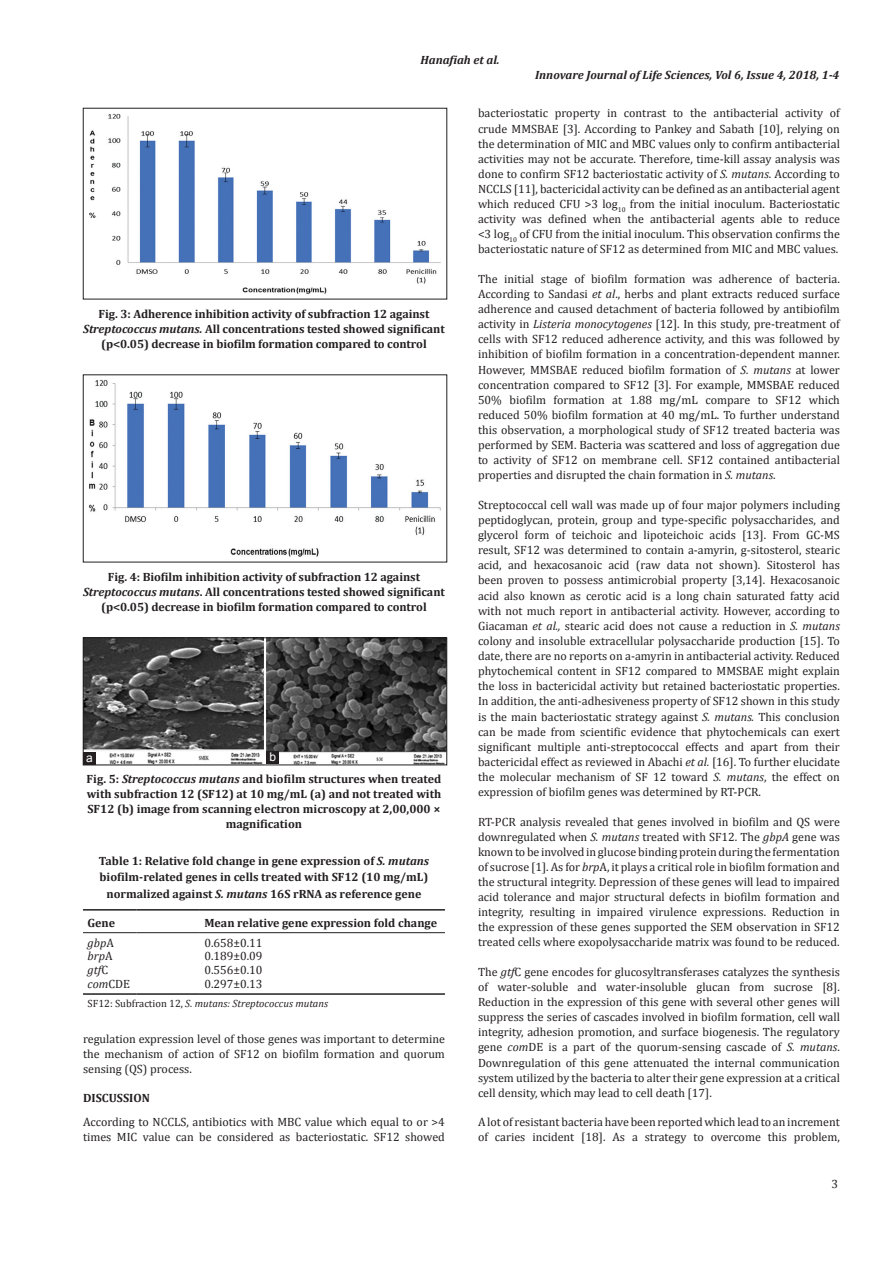
<style>
.page{position:relative;width:894px;height:1263px;background:#fff}
.page>*{position:absolute;margin:0;border:0;box-sizing:border-box;transform-origin:0 0}
.TX{font:12px/15.1px "Cambria";color:#231f20;text-align:justify}
.FGC{font:700 12px/15px "Cambria";letter-spacing:-.005em;color:#231f20;text-align:center}
.TT{font:700 12px/16.5px "Cambria";color:#231f20;text-align:center}
.RH{font:italic 700 12px "Cambria";color:#231f20}
.TCH{font:700 12px "Cambria";color:#231f20}
.TB{font:12px "Cambria";color:#231f20}
.TB-2{font:italic 12px "Cambria";color:#231f20}
.TBL{font:12px "Cambria";color:#231f20}
.TBL-2{font:italic 12px "Cambria";color:#231f20}
.LABEL{font:12px "Arial";color:#fff}
.F_No{font:12px "Cambria";color:#231f20}
.TFN{font:italic 10.5px "Cambria";color:#231f20}
.s1{font-style:italic}
.s2{font-style:normal}
</style>
<div class="page">
<img style="left:89px;top:113px;width:352px;height:181px">
<img style="left:89px;top:379px;width:352px;height:178px">
<hr style="left:83px;top:993px;width:53px;height:1px;background:#231f20">
<hr style="left:136px;top:993px;width:64px;height:1px;background:#231f20">
<hr style="left:200px;top:993px;width:245px;height:1px;background:#231f20">
<hr style="left:83px;top:909px;width:53px;height:1px;background:#231f20">
<hr style="left:136px;top:909px;width:64px;height:1px;background:#231f20">
<hr style="left:200px;top:909px;width:245px;height:1px;background:#231f20">
<hr style="left:83px;top:932px;width:53px;height:1px;background:#231f20">
<hr style="left:136px;top:932px;width:64px;height:1px;background:#231f20">
<hr style="left:200px;top:932px;width:245px;height:1px;background:#231f20">
<img style="left:85px;top:639px;width:360px;height:124px">
<div style="left:83px;top:637px;width:364px;height:128px;border:1px solid #231f20"></div>
<div style="left:83px;top:752px;width:13px;height:13px;background:#231f20"></div>
<div style="left:266px;top:751px;width:13px;height:13px;background:#231f20"></div>
<p class="RH" style="left:420px;top:51px;width:80px">Hanafiah et al.</p>
<p class="RH" style="left:535px;top:66px;width:306px">Innovare Journal of Life Sciences, Vol 6, Issue 4, 2018, 1-4</p>
<p class="FGC" style="left:83px;top:306px;width:363px">Fig. 3: Adherence inhibition activity of subfraction 12 against<br><span class="s1">Streptococcus mutans.</span> All concentrations tested showed significant (p&lt;0.05) decrease in biofilm formation compared to control</p>
<p class="FGC" style="left:83px;top:568px;width:363px">Fig. 4: Biofilm inhibition activity of subfraction 12 against<br><span class="s1">Streptococcus mutans</span>. All concentrations tested showed significant (p&lt;0.05) decrease in biofilm formation compared to control</p>
<p class="LABEL" style="left:86px;top:749px;width:8px">a</p>
<p class="LABEL" style="left:269px;top:748px;width:8px">b</p>
<p class="FGC" style="left:87px;top:771px;width:356px">Fig. 5: <span class="s1">Streptococcus mutans</span> and biofilm structures when treated with subfraction 12 (SF12) at 10 mg/mL (a) and not treated with SF12 (b) image from scanning electron microscopy at 2,00,000 × magnification</p>
<p class="TT" style="left:99px;top:852px;width:332px">Table 1: Relative fold change in gene expression of <span class="s1">S. mutans </span>biofilm‑related genes in cells treated with SF12 (10 mg/mL) normalized against <span class="s1">S. mutans</span> 16S rRNA as reference gene</p>
<p class="TCH" style="left:87px;top:914px;width:29px">Gene</p>
<p class="TCH" style="left:204px;top:914px;width:234px">Mean relative gene expression fold change</p>
<p class="TB-2" style="left:87px;top:934px;width:28px">gbp<span class="s2">A</span></p>
<p class="TB" style="left:204px;top:935px;width:60px">0.658±0.11</p>
<p class="TB-2" style="left:87px;top:947px;width:26px">brp<span class="s2">A</span></p>
<p class="TB" style="left:204px;top:949px;width:60px">0.189±0.09</p>
<p class="TB-2" style="left:87px;top:961px;width:22px">gtf<span class="s2">C</span></p>
<p class="TB" style="left:204px;top:963px;width:60px">0.556±0.10</p>
<p class="TBL-2" style="left:87px;top:975px;width:44px">com<span class="s2">CDE</span></p>
<p class="TBL" style="left:204px;top:977px;width:60px">0.297±0.13</p>
<p class="TFN" style="left:87px;top:995px;width:242px"><span class="s2">SF12: Subfraction 12,</span> S. mutans: Streptococcus mutans</p>
<p class="TX" style="left:83px;top:1031px;width:363px">regulation expression level of those genes was important to determine the mechanism of action of SF12 on biofilm formation and quorum sensing (QS) process.</p>
<h1 class="FGC" style="left:83px;top:1090px;width:68px">DISCUSSION</h1>
<p class="TX" style="left:83px;top:1114px;width:363px">According to NCCLS, antibiotics with MBC value which equal to or &gt;4 times MIC value can be considered as bacteriostatic. SF12 showed</p>
<p class="TX" style="left:478px;top:106px;width:363px">bacteriostatic property in contrast to the antibacterial activity of crude MMSBAE [3]. According to Pankey and Sabath [10], relying on the determination of MIC and MBC values only to confirm antibacterial activities may not be accurate. Therefore, time-kill assay analysis was done to confirm SF12 bacteriostatic activity of <span class="s1">S. mutans</span>. According to NCCLS [11], bactericidal activity can be defined as an antibacterial agent which reduced CFU &gt;3 log<sub>10</sub> from the initial inoculum. Bacteriostatic activity was defined when the antibacterial agents able to reduce &lt;3 log<sub>10</sub> of CFU from the initial inoculum. This observation confirms the bacteriostatic nature of SF12 as determined from MIC and MBC values.</p>
<p class="TX" style="left:478px;top:271px;width:363px">The initial stage of biofilm formation was adherence of bacteria.<br>According to Sandasi <span class="s1">et al</span>., herbs and plant extracts reduced surface adherence and caused detachment of bacteria followed by antibiofilm activity in <span class="s1">Listeria monocytogenes</span> [12]. In this study, pre-treatment of cells with SF12 reduced adherence activity, and this was followed by inhibition of biofilm formation in a concentration-dependent manner.<br>However, MMSBAE reduced biofilm formation of <span class="s1">S. mutans</span> at lower concentration compared to SF12 [3]. For example, MMSBAE reduced 50% biofilm formation at 1.88 mg/mL compare to SF12 which reduced 50% biofilm formation at 40 mg/mL. To further understand this observation, a morphological study of SF12 treated bacteria was performed by SEM. Bacteria was scattered and loss of aggregation due to activity of SF12 on membrane cell. SF12 contained antibacterial properties and disrupted the chain formation in <span class="s1">S. mutans</span>.</p>
<p class="TX" style="left:478px;top:497px;width:363px">Streptococcal cell wall was made up of four major polymers including peptidoglycan, protein, group and type-specific polysaccharides, and glycerol form of teichoic and lipoteichoic acids [13]. From GC-MS result, SF12 was determined to contain a-amyrin, g-sitosterol, stearic acid, and hexacosanoic acid (raw data not shown). Sitosterol has been proven to possess antimicrobial property [3,14]. Hexacosanoic acid also known as cerotic acid is a long chain saturated fatty acid with not much report in antibacterial activity. However, according to Giacaman <span class="s1">et al.,</span> stearic acid does not cause a reduction in <span class="s1">S. mutans </span>colony and insoluble extracellular polysaccharide production [15]. To date, there are no reports on a-amyrin in antibacterial activity. Reduced phytochemical content in SF12 compared to MMSBAE might explain the loss in bactericidal activity but retained bacteriostatic properties.<br>In addition, the anti-adhesiveness property of SF12 shown in this study is the main bacteriostatic strategy against <span class="s1">S. mutans.</span> This conclusion can be made from scientific evidence that phytochemicals can exert significant multiple anti-streptococcal effects and apart from their bactericidal effect as reviewed in Abachi <span class="s1">et al.</span> [16]. To further elucidate the molecular mechanism of SF 12 toward <span class="s1">S. mutans</span>, the effect on expression of biofilm genes was determined by RT-PCR.</p>
<p class="TX" style="left:478px;top:813px;width:363px">RT-PCR analysis revealed that genes involved in biofilm and QS were downregulated when <span class="s1">S. mutans</span> treated with SF12. The <span class="s1">gbpA</span> gene was known to be involved in glucose binding protein during the fermentation of sucrose [1]. As for <span class="s1">brp</span>A, it plays a critical role in biofilm formation and the structural integrity. Depression of these genes will lead to impaired acid tolerance and major structural defects in biofilm formation and integrity, resulting in impaired virulence expressions. Reduction in the expression of these genes supported the SEM observation in SF12 treated cells where exopolysaccharide matrix was found to be reduced.</p>
<p class="TX" style="left:478px;top:964px;width:363px">The <span class="s1">gtf</span>C gene encodes for glucosyltransferases catalyzes the synthesis of water-soluble and water-insoluble glucan from sucrose [8].<br>Reduction in the expression of this gene with several other genes will suppress the series of cascades involved in biofilm formation, cell wall integrity, adhesion promotion, and surface biogenesis. The regulatory gene <span class="s1">com</span>DE is a part of the quorum-sensing cascade of <span class="s1">S. mutans</span>.<br>Downregulation of this gene attenuated the internal communication system utilized by the bacteria to alter their gene expression at a critical cell density, which may lead to cell death [17].</p>
<p class="TX" style="left:478px;top:1114px;width:363px">A lot of resistant bacteria have been reported which lead to an increment of caries incident [18]. As a strategy to overcome this problem,</p>
<p class="F_No" style="left:831px;top:1176px;width:8px">3</p>
</div>
